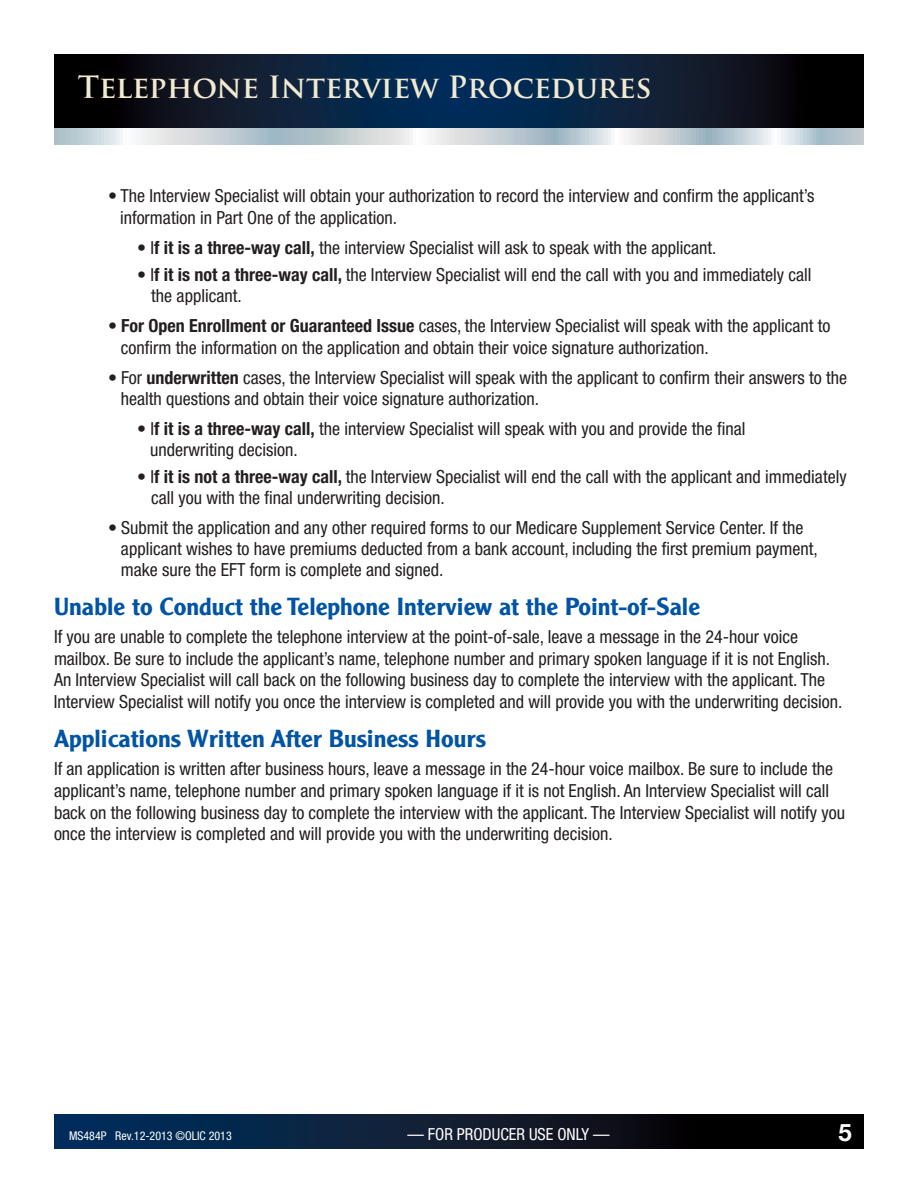
<style>
.page{position:relative;width:918px;height:1188px;background:#fff}
.page>*{position:absolute;margin:0;border:0;box-sizing:border-box;transform-origin:0 0}
.t1{font:700 30px "Trajan Pro";color:#f1e9d0}
.t2{font:500 24px "Clearface Gothic LH";color:#0054a4;scale:1.1 1}
.t3{font:700 24px "Helvetica Neue";color:#fff}
.t4{font:condensed 18px/21.6px "Helvetica Neue";color:#231f20}
.t5{font:condensed 16.5px "Helvetica Neue";color:#fff}
.t6{font:condensed 12px "Helvetica Neue";color:#fff}
.s1{font-weight:700}
</style>
<div class="page">
<div style="left:54px;top:1115px;width:810px;height:34px;background:linear-gradient(to right,#073463,#090000)"></div>
<svg style="left:54px;top:127px;width:810px;height:18px;background:#bfcad0"></svg>
<svg style="left:54px;top:54px;width:810px;height:73px;background:#081a2f"></svg>
<h1 class="t1" style="left:78px;top:69px;width:576px">Telephone Interview Procedures</h1>
<p class="t4" style="left:120px;top:185px;width:696px;text-indent:-12px">• The Interview Specialist will obtain your authorization to record the interview and confirm the applicant’s information in Part One of the application.</p>
<p class="t4" style="left:137px;top:236px;width:581px">• I<span class="s1">f it is a three-way call,</span> the interview Specialist will ask to speak with the applicant.</p>
<p class="t4" style="left:151px;top:263px;width:662px;text-indent:-14px">• I<span class="s1">f it is not a three-way call,</span> the Interview Specialist will end the call with you and immediately call the applicant.</p>
<p class="t4" style="left:121px;top:315px;width:711px;text-indent:-13px">• <span class="s1">For Open Enrollment or Guaranteed Issue</span> cases, the Interview Specialist will speak with the applicant to confirm the information on the application and obtain their voice signature authorization.</p>
<p class="t4" style="left:121px;top:367px;width:728px;line-height:21px;text-indent:-13px">• For <span class="s1">underwritten</span> cases, the Interview Specialist will speak with the applicant to confirm their answers to the health questions and obtain their voice signature authorization.</p>
<p class="t4" style="left:150px;top:418px;width:597px;line-height:21px;text-indent:-13px">• I<span class="s1">f it is a three-way call,</span> the interview Specialist will speak with you and provide the final underwriting decision.</p>
<p class="t4" style="left:151px;top:466px;width:697px;line-height:21px;text-indent:-14px">• I<span class="s1">f it is not a three-way call,</span> the Interview Specialist will end the call with the applicant and immediately call you with the final underwriting decision.</p>
<p class="t4" style="left:121px;top:517px;width:698px;line-height:21px;text-indent:-13px">• Submit the application and any other required forms to our Medicare Supplement Service Center. If the applicant wishes to have premiums deducted from a bank account, including the first premium payment, make sure the EFT form is complete and signed.</p>
<h2 class="t2" style="left:54px;top:592px;width:589px">Unable to Conduct the Telephone Interview at the Point-of-Sale</h2>
<p class="t4" style="left:54px;top:626px;width:790px">If you are unable to complete the telephone interview at the point-of-sale, leave a message in the 24-hour voice mailbox. Be sure to include the applicant’s name, telephone number and primary spoken language if it is not English.<br>An Interview Specialist will call back on the following business day to complete the interview with the applicant. The Interview Specialist will notify you once the interview is completed and will provide you with the underwriting decision.</p>
<h2 class="t2" style="left:54px;top:724px;width:394px">Applications Written After Business Hours</h2>
<p class="t4" style="left:54px;top:758px;width:793px">If an application is written after business hours, leave a message in the 24-hour voice mailbox. Be sure to include the applicant’s name, telephone number and primary spoken language if it is not English. An Interview Specialist will call back on the following business day to complete the interview with the applicant. The Interview Specialist will notify you once the interview is completed and will provide you with the underwriting decision.</p>
<p class="t6" style="left:69px;top:1129px;width:164px">MS484P Rev.12-2013 ©OLIC 2013</p>
<p class="t5" style="left:407px;top:1124px;width:204px">— FOR PRODUCER USE ONLY —</p>
<h2 class="t3" style="left:838px;top:1117px;width:15px">5</h2>
</div>
